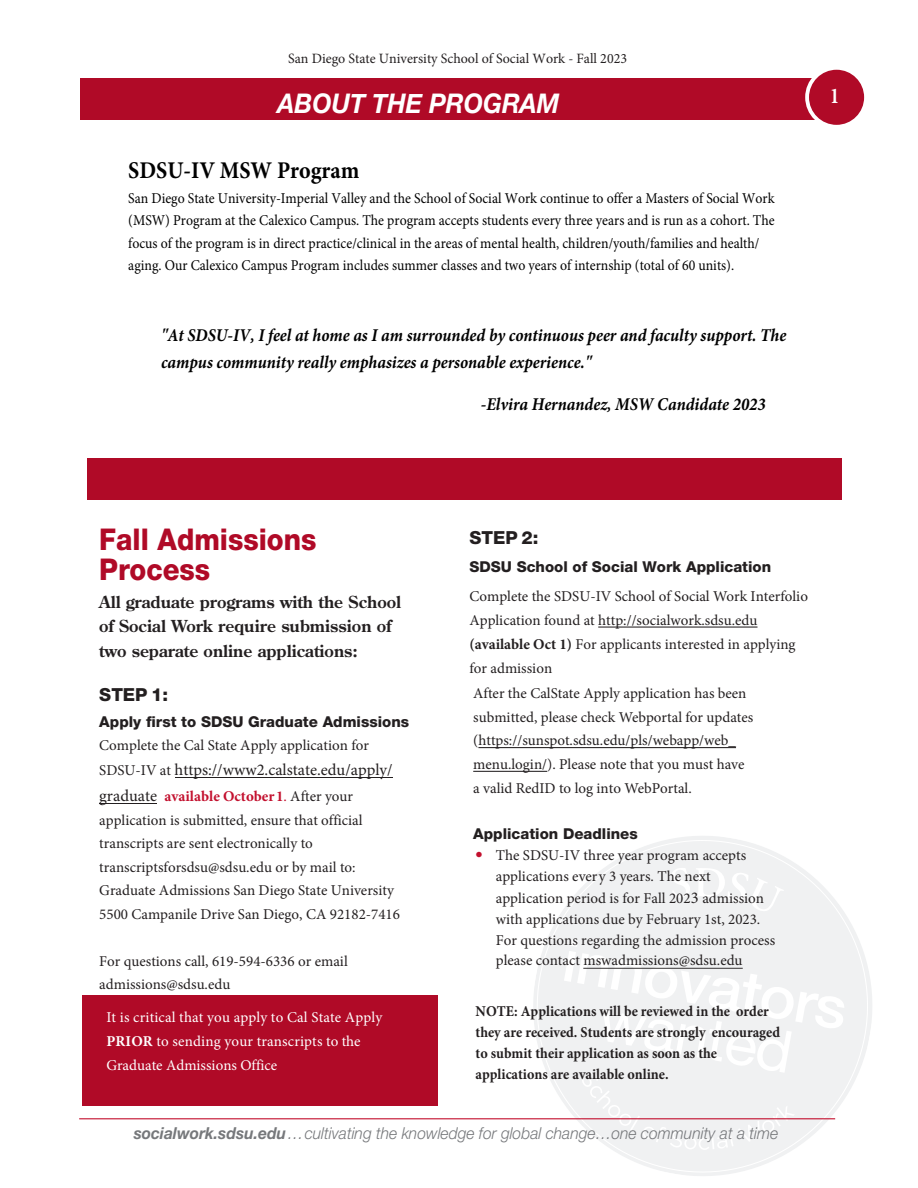
<style>
.page{position:relative;width:918px;height:1188px;background:#fff}
.page>*{position:absolute;margin:0;border:0;box-sizing:border-box;transform-origin:0 0}
.Body{font:800 30px/30px "Helvetica Neue LT Std";color:#b00a27;scale:.92 1}
.t1{font:italic 700 27px "Helvetica Neue";color:#fff;scale:.92 1}
.t2{font:700 24px "Minion Pro";color:#000;scale:.92 1}
.t3{font:700 22.5px "Minion Pro";color:#fff;scale:.82 1}
.t4{font:italic 700 18px/27px "Minion Pro";color:#000;scale:.92 1}
.Body-2{font:800 18px "Helvetica Neue LT Std";color:#231f20}
.Body-3{font:700 16.5px/24px "Century Old Style Std";color:#231f20}
.t5{font:italic 300 16.5px "Helvetica Neue LT Std";color:#76787b;scale:.95 1}
.Body-4{font:16.5px "Minion Pro";color:#231f20}
.Body-5{font:15px/23.5px "Minion Pro";color:#231f20}
.t6{font:15px/22.5px "Minion Pro";color:#000;scale:.92 1}
.sm_hel_85_subhead{font:15px/23.7px "Minion Pro";color:#231f20}
.Body-6{font:700 15px/21px "Minion Pro";color:#231f20;scale:.94 1}
.Body-7{font:15px/24px "Minion Pro";letter-spacing:.01em;color:#fff}
.sm_hel_85_subhead-2{font:800 15px "Helvetica Neue LT Std";color:#231f20}
.t7{font:14.25px "Minion Pro";color:#231f20}
.s1{font-family:"Helvetica Neue LT Std";font-weight:800}
.s2{font-size:15px}
.s3{font-size:16.5px}
.s4{font-weight:700;color:#c3102e}
.s5{color:#c3102e}
.s6{font-weight:700}
.s7{font-family:"Century Old Style Std";color:#c3102e}
</style>
<div class="page">
<svg style="left:524px;top:836px;width:348px;height:340px"></svg>
<svg style="left:671px;top:868px;width:113px;height:44px"></svg>
<svg style="left:564px;top:939px;width:281px;height:211px"></svg>
<div style="left:81px;top:78px;width:754px;height:42px;background:#b00a27"></div>
<hr style="left:79px;top:1118px;width:756px;height:1px;background:#c3102e">
<div style="left:807px;top:68px;width:59px;height:59px;background:#b00a27;border-radius:50%"></div>
<div style="left:805px;top:66px;width:63px;height:63px;border:4px solid #fff;border-radius:50%"></div>
<div style="left:82px;top:995px;width:356px;height:110px;background:#b00a27"></div>
<div style="left:87px;top:458px;width:754px;height:42px;background:#b00a27"></div>
<hr style="left:175px;top:777px;width:217px;height:1px;background:#231f20">
<hr style="left:99px;top:803px;width:58px;height:1px;background:#231f20">
<hr style="left:598px;top:627px;width:160px;height:1px;background:#231f20">
<hr style="left:478px;top:747px;width:258px;height:1px;background:#231f20">
<hr style="left:473px;top:771px;width:74px;height:1px;background:#231f20">
<hr style="left:583px;top:968px;width:160px;height:1px;background:#231f20">
<p class="t7" style="left:288px;top:49px;width:340px">San Diego State University School of Social Work - Fall 2023</p>
<h2 class="t1" style="left:277px;top:83px;width:308px">ABOUT THE PROGRAM</h2>
<h3 class="t2" style="left:128px;top:154px;width:253px">SDSU-IV MSW Program</h3>
<p class="t6" style="left:128px;top:187px;width:704px">San Diego State University-Imperial Valley and the School of Social Work continue to offer a Masters of Social Work (MSW) Program at the Calexico Campus. The program accepts students every three years and is run as a cohort. The focus of the program is in direct practice/clinical in the areas of mental health, children/youth/families and health/ aging. Our Calexico Campus Program includes summer classes and two years of internship (total of 60 units).</p>
<p class="t4" style="left:161px;top:322px;width:681px">"At SDSU-IV, I feel at home as I am surrounded by continuous peer and faculty support. The campus community really emphasizes a personable experience."</p>
<p class="t4" style="left:481px;top:391px;width:311px">-Elvira Hernandez, MSW Candidate 2023</p>
<p class="t3" style="left:830px;top:80px;width:13px">1</p>
<p class="Body" style="left:99px;top:524px;width:238px">Fall Admissions<br>Process</p>
<p class="Body-3" style="left:99px;top:590px;width:303px">All graduate programs with the School of Social Work require submission of two separate online applications:</p>
<p class="Body-2" style="left:99px;top:684px;width:70px">STEP 1:</p>
<p class="Body-5" style="left:99px;top:711px;width:311px;line-height:22.8px"><span class="s1">Apply first to SDSU Graduate Admissions<br></span>Complete the Cal State Apply application for</p>
<p class="Body-4" style="left:99px;top:759px;width:295px"><span class="s2">SDSU-IV at</span> https://www2.calstate.edu/apply/</p>
<p class="Body-5" style="left:99px;top:784px;width:302px"><span class="s3">graduate</span> <span class="s4">available October 1</span><span class="s5">.</span> After your application is submitted, ensure that official transcripts are sent electronically to transcriptsforsdsu@sdsu.edu or by mail to:<br>Graduate Admissions San Diego State University 5500 Campanile Drive San Diego, CA 92182-7416</p>
<p class="Body-5" style="left:99px;top:949px;width:250px">For questions call, 619-594-6336 or email admissions@sdsu.edu</p>
<p class="Body-7" style="left:106px;top:1006px;width:277px">It is critical that you apply to Cal State Apply<br><span class="s6">PRIOR</span> to sending your transcripts to the<br>Graduate Admissions Office</p>
<p class="Body-2" style="left:469px;top:527px;width:71px">STEP 2:</p>
<p class="Body-5" style="left:469px;top:552px;width:340px;line-height:29.2px"><span class="s1">SDSU School of Social Work Application<br></span>Complete the SDSU-IV School of Social Work Interfolio</p>
<p class="Body-5" style="left:469px;top:608px;width:328px;line-height:24px">Application found at http://socialwork.sdsu.edu <span class="s6">(available Oct 1)</span> For applicants interested in applying for admission</p>
<p class="sm_hel_85_subhead" style="left:473px;top:681px;width:282px">After the CalState Apply application has been submitted, please check Webportal for updates (https://sunspot.sdsu.edu/pls/webapp/web_ menu.login/). Please note that you must have a valid RedID to log into WebPortal.</p>
<p class="sm_hel_85_subhead-2" style="left:473px;top:825px;width:166px">Application Deadlines</p>
<p class="Body-5" style="left:496px;top:845px;width:252px;line-height:20.5px;text-indent:-22px"><span class="s7">•</span> The SDSU-IV three year program accepts applications every 3 years. The next</p>
<p class="Body-5" style="left:496px;top:888px;width:281px;line-height:20.9px">application period is for Fall 202<span class="s3">3</span> admission with applications due by February 1st, 2023.<br>For questions regarding the admission process please contact mswadmissions@sdsu.edu</p>
<p class="Body-6" style="left:476px;top:1000px;width:325px">NOTE: Applications will be reviewed in the order they are received. Students are strongly encouraged to submit their application as soon as the applications are available online.</p>
<p class="t5" style="left:134px;top:1124px;width:680px"><span class="s6">socialwork.sdsu.edu</span>…cultivating the knowledge for global change…one community at a time</p>
</div>
